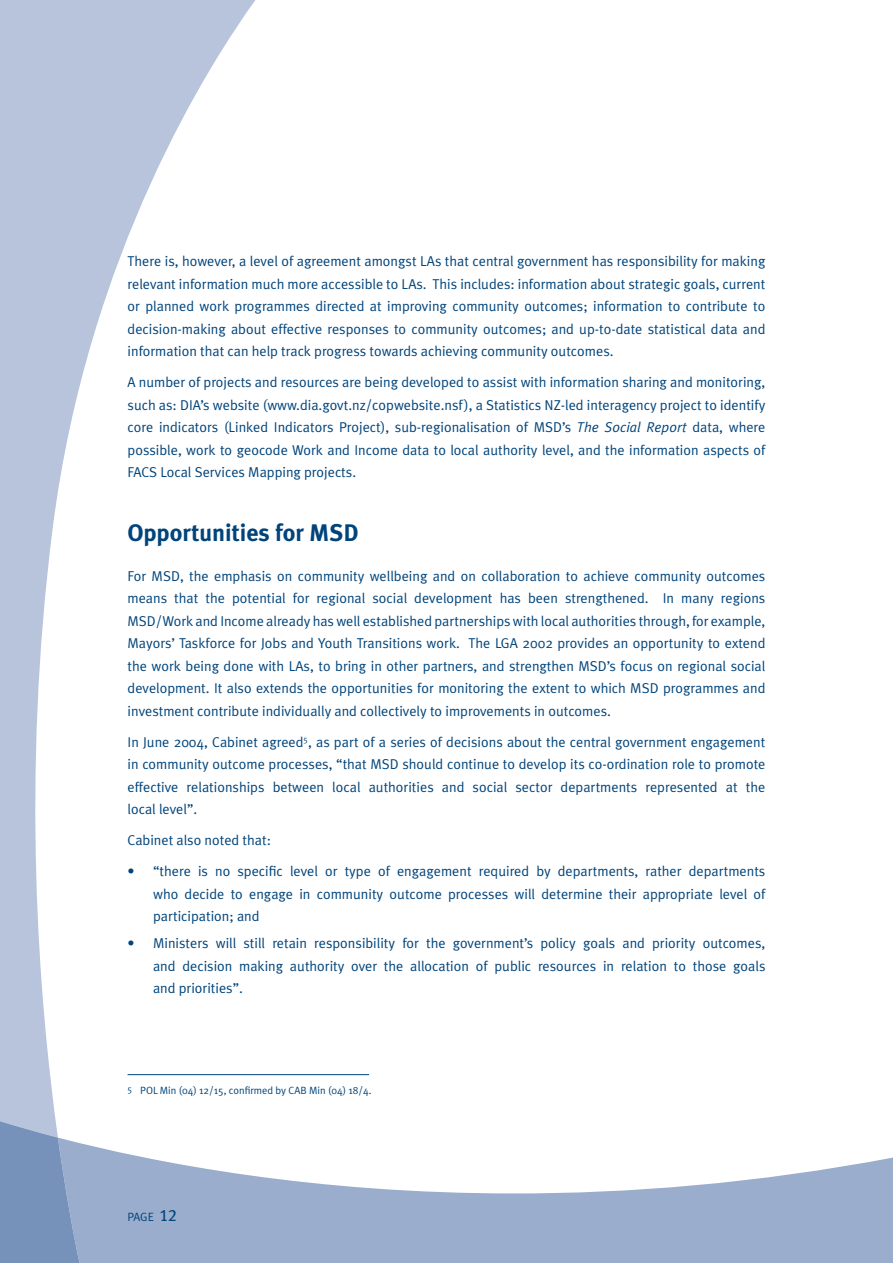
<style>
.page{position:relative;width:893px;height:1263px;background:#fff}
.page>*{position:absolute;margin:0;border:0;box-sizing:border-box;transform-origin:0 0}
.t1{font:700 24px "Meta Plus";color:#00447b}
.t2{font:14.25px/22.5px "Meta Plus Normal";color:#00447b;text-align:justify}
.t3{font:12px "Meta Plus Normal";color:#00447b}
.t4{font:10.5px "Meta Plus Normal";color:#00447b}
.s1{font-style:italic}
.s2{font-size:9px}
.s3{font-family:"Meta Plus Book Caps";font-size:16.5px}
</style>
<div class="page">
<svg style="left:0;top:0;width:255px;height:1121px"></svg>
<svg style="left:79px;top:1143px;width:814px;height:120px;fill:#9badcc"></svg>
<svg style="left:0;top:1121px;width:79px;height:142px;background:#839bc0"></svg>
<hr style="left:128px;top:1074px;width:241px;height:1px;background:#00447b">
<p class="t2" style="left:128px;top:250px;width:639px">There is, however, a level of agreement amongst LAs that central government has responsibility for making relevant information much more accessible to LAs. This includes: information about strategic goals, current or planned work programmes directed at improving community outcomes; information to contribute to decision-making about effective responses to community outcomes; and up-to-date statistical data and information that can help track progress towards achieving community outcomes.</p>
<p class="t2" style="left:128px;top:371px;width:639px">A number of projects and resources are being developed to assist with information sharing and monitoring, such as: DIA’s website (www.dia.govt.nz/copwebsite.nsf), a Statistics NZ-led interagency project to identify core indicators (Linked Indicators Project), sub-regionalisation of MSD’s <span class="s1">The Social Report</span> data, where possible, work to geocode Work and Income data to local authority level, and the information aspects of FACS Local Services Mapping projects.</p>
<h1 class="t1" style="left:128px;top:519px;width:233px">Opportunities for MSD</h1>
<p class="t2" style="left:128px;top:564px;width:639px">For MSD, the emphasis on community wellbeing and on collaboration to achieve community outcomes means that the potential for regional social development has been strengthened. In many regions MSD/Work and Income already has well established partnerships with local authorities through, for example, Mayors’ Taskforce for Jobs and Youth Transitions work. The LGA 2002 provides an opportunity to extend the work being done with LAs, to bring in other partners, and strengthen MSD’s focus on regional social development. It also extends the opportunities for monitoring the extent to which MSD programmes and investment contribute individually and collectively to improvements in outcomes.</p>
<p class="t2" style="left:128px;top:730px;width:639px">In June 2004, Cabinet agreed<sup>5</sup>, as part of a series of decisions about the central government engagement in community outcome processes, “that MSD should continue to develop its co-ordination role to promote effective relationships between local authorities and social sector departments represented at the local level”.</p>
<p class="t2" style="left:128px;top:829px;width:145px">Cabinet also noted that:</p>
<p class="t2" style="left:153px;top:860px;width:614px;text-indent:-26px">• “there is no specific level or type of engagement required by departments, rather departments who decide to engage in community outcome processes will determine their appropriate level of participation; and</p>
<p class="t2" style="left:153px;top:932px;width:614px;text-indent:-26px">• Ministers will still retain responsibility for the government’s policy goals and priority outcomes, and decision making authority over the allocation of public resources in relation to those goals and priorities”.</p>
<p class="t4" style="left:128px;top:1084px;width:245px"><span class="s2">5</span> POL Min (04) 12/15, confirmed by CAB Min (04) 18/4.</p>
<p class="t3" style="left:128px;top:1209px;width:51px">PAGE <span class="s3">12</span></p>
</div>
